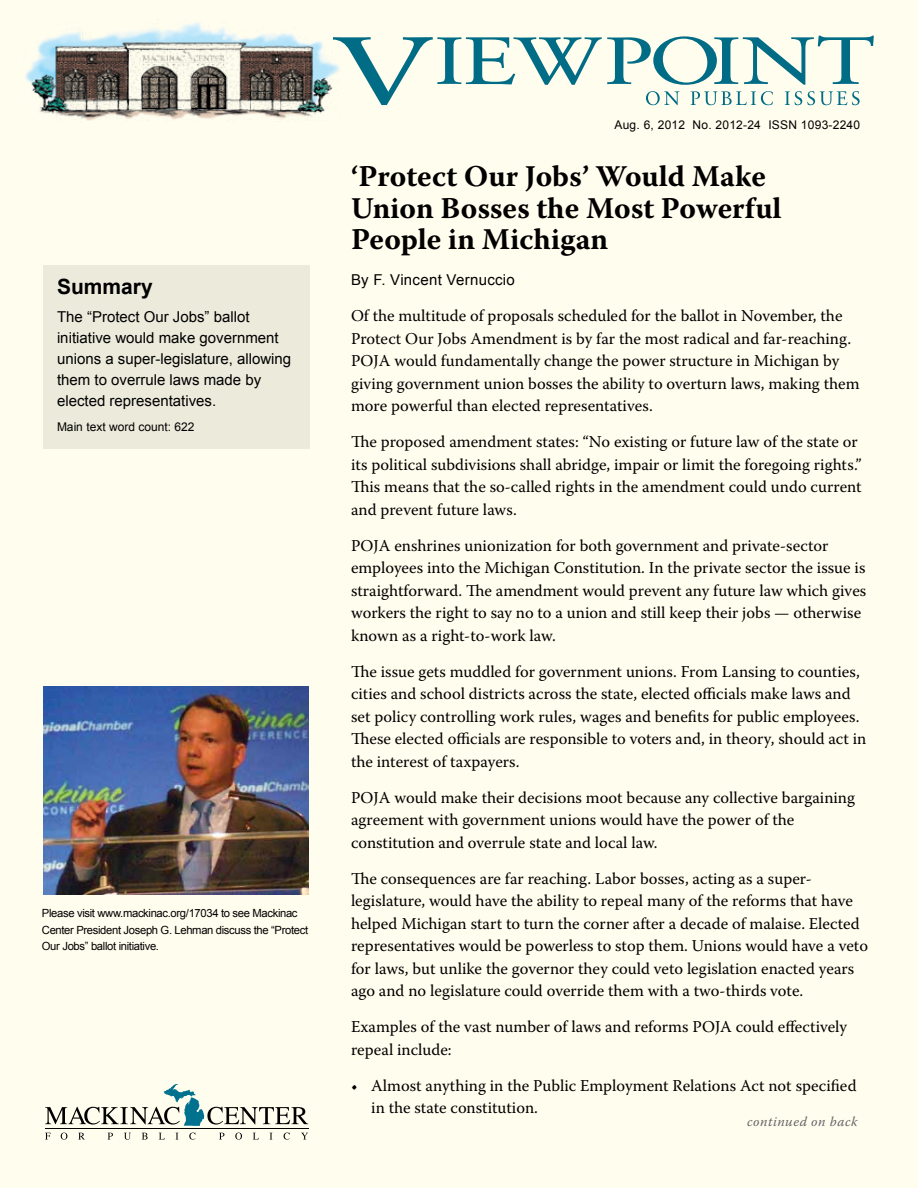
<style>
.page{position:relative;width:918px;height:1188px;background:#fffdee}
.page>*{position:absolute;margin:0;border:0;box-sizing:border-box;transform-origin:0 0}
.t1{font:700 30px/31.5px "Warnock Pro";color:#000}
.t2{font:700 21px "Arial";color:#000}
.t3{font:16.5px/22.5px "Warnock Pro";color:#000}
.t4{font:15px/21px "Arial";color:#000}
.t5{font:15px "Arial";letter-spacing:.02em;color:#000}
.t6{font:italic 13.5px "Warnock Pro";letter-spacing:.04em;color:#636466}
.t7{font:12px "Arial";letter-spacing:.02em;color:#000}
.t8{font:12px "Arial";color:#000}
.t9{font:11.25px/16.5px "Arial";letter-spacing:-.03em;color:#000}
</style>
<div class="page">
<img style="left:25px;top:22px;width:308px;height:99px">
<svg style="left:333px;top:36px;width:541px;height:69px"></svg>
<svg style="left:45px;top:1133px;width:6px;height:7px"></svg>
<svg style="left:61px;top:1133px;width:6px;height:7px"></svg>
<svg style="left:78px;top:1133px;width:7px;height:7px"></svg>
<svg style="left:108px;top:1133px;width:5px;height:7px"></svg>
<svg style="left:124px;top:1133px;width:7px;height:7px"></svg>
<svg style="left:142px;top:1133px;width:6px;height:7px"></svg>
<svg style="left:159px;top:1133px;width:6px;height:7px"></svg>
<svg style="left:175px;top:1133px;width:4px;height:7px"></svg>
<svg style="left:189px;top:1133px;width:7px;height:7px"></svg>
<svg style="left:219px;top:1133px;width:5px;height:7px"></svg>
<svg style="left:235px;top:1133px;width:7px;height:7px"></svg>
<svg style="left:253px;top:1133px;width:6px;height:7px"></svg>
<svg style="left:269px;top:1133px;width:4px;height:7px"></svg>
<svg style="left:284px;top:1133px;width:6px;height:7px"></svg>
<svg style="left:301px;top:1133px;width:7px;height:7px"></svg>
<hr style="left:45px;top:1128px;width:263px;height:1px;background:#000">
<svg style="left:45px;top:1084px;width:263px;height:42px"></svg>
<div style="left:44px;top:266px;width:266px;height:183px;background:#ebeadb"></div>
<img style="left:44px;top:687px;width:264px;height:207px">
<p class="t2" style="left:57px;top:273px;width:97px">Summary</p>
<p class="t4" style="left:57px;top:306px;width:236px">The “Protect Our Jobs” ballot initiative would make government unions a super-legislature, allowing them to overrule laws made by elected representatives.</p>
<p class="t8" style="left:57px;top:419px;width:139px">Main text word count: 622</p>
<p class="t9" style="left:42px;top:905px;width:268px">Please visit www.mackinac.org/17034 to see Mackinac<br>Center President Joseph G. Lehman discuss the “Protect<br>Our Jobs” ballot initiative.</p>
<p class="t7" style="left:614px;top:117px;width:247px">Aug. 6, 2012 No. 2012-24 ISSN 1093-2240</p>
<h1 class="t1" style="left:351px;top:160px;width:432px">‘Protect Our Jobs’ Would Make<br>Union Bosses the Most Powerful<br>People in Michigan</h1>
<p class="t5" style="left:351px;top:270px;width:165px">By F. Vincent Vernuccio</p>
<p class="t3" style="left:351px;top:304px;width:510px">Of the multitude of proposals scheduled for the ballot in November, the Protect Our Jobs Amendment is by far the most radical and far-reaching.<br>POJA would fundamentally change the power structure in Michigan by giving government union bosses the ability to overturn laws, making them more powerful than elected representatives.</p>
<p class="t3" style="left:351px;top:430px;width:512px">The proposed amendment states: “No existing or future law of the state or its political subdivisions shall abridge, impair or limit the foregoing rights.” This means that the so-called rights in the amendment could undo current and prevent future laws.</p>
<p class="t3" style="left:351px;top:534px;width:517px">POJA enshrines unionization for both government and private-sector employees into the Michigan Constitution. In the private sector the issue is straightforward. The amendment would prevent any future law which gives workers the right to say no to a union and still keep their jobs — otherwise known as a right-to-work law.</p>
<p class="t3" style="left:351px;top:660px;width:517px">The issue gets muddled for government unions. From Lansing to counties, cities and school districts across the state, elected officials make laws and set policy controlling work rules, wages and benefits for public employees.<br>These elected officials are responsible to voters and, in theory, should act in the interest of taxpayers.</p>
<p class="t3" style="left:351px;top:786px;width:506px">POJA would make their decisions moot because any collective bargaining agreement with government unions would have the power of the constitution and overrule state and local law.</p>
<p class="t3" style="left:351px;top:867px;width:519px">The consequences are far reaching. Labor bosses, acting as a super&shy;legislature, would have the ability to repeal many of the reforms that have helped Michigan start to turn the corner after a decade of malaise. Elected representatives would be powerless to stop them. Unions would have a veto for laws, but unlike the governor they could veto legislation enacted years ago and no legislature could override them with a two-thirds vote.</p>
<p class="t3" style="left:351px;top:1015px;width:498px">Examples of the vast number of laws and reforms POJA could effectively repeal include:</p>
<p class="t3" style="left:371px;top:1074px;width:487px;text-indent:-20px">• Almost anything in the Public Employment Relations Act not specified in the state constitution.</p>
<p class="t6" style="left:747px;top:1113px;width:112px">continued on back</p>
</div>
